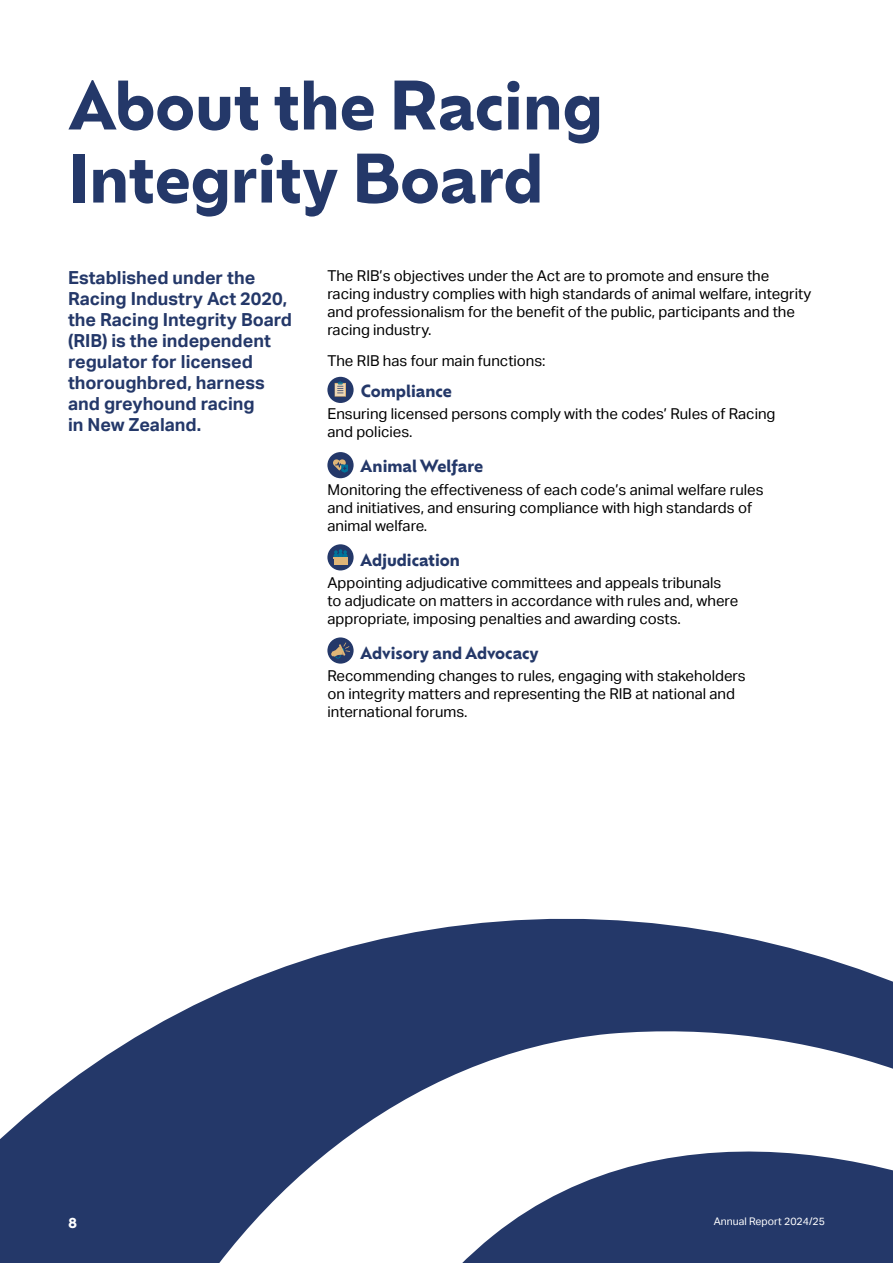
<style>
.page{position:relative;width:893px;height:1263px;background:#fff}
.page>*{position:absolute;margin:0;border:0;box-sizing:border-box;transform-origin:0 0}
.t1{font:700 65.25px/73.1px "Ofelia Display";color:#243869}
.t2{font:700 18px/21px "Aktiv Grotesk";color:#243869}
.t3{font:700 16.5px "Ofelia Display";color:#243869}
.t4{font:15px/18px "Aktiv Grotesk";color:#000}
.t5{font:700 13.5px "Ofelia Display";color:#fff}
.t6{font:10.5px "Aktiv Grotesk";color:#fff}
</style>
<div class="page">
<svg style="left:0;top:918px;width:893px;height:345px;fill:#243869"></svg>
<svg style="left:316px;top:1095px;width:577px;height:168px"></svg>
<div style="left:327px;top:377px;width:27px;height:26px;background:#243869;border-radius:50%"></div>
<svg style="left:335px;top:381px;width:11px;height:16px"></svg>
<div style="left:327px;top:452px;width:27px;height:26px;background:#243869;border-radius:50%"></div>
<svg style="left:333px;top:459px;width:15px;height:14px"></svg>
<svg style="left:327px;top:544px;width:27px;height:26px"></svg>
<div style="left:334px;top:558px;width:13px;height:6px;background:#dfb577"></div>
<svg style="left:333px;top:549px;width:15px;height:9px"></svg>
<svg style="left:327px;top:637px;width:27px;height:27px"></svg>
<svg style="left:331px;top:642px;width:19px;height:17px"></svg>
<h1 class="t1" style="left:68px;top:65px;width:536px">About the Racing<br>Integrity Board</h1>
<p class="t2" style="left:68px;top:267px;width:226px">Established under the<br>Racing Industry Act 2020, the Racing Integrity Board (RIB) is the independent regulator for licensed thoroughbred, harness and greyhound racing<br>in New Zealand.</p>
<p class="t4" style="left:327px;top:267px;width:485px">The RIB’s objectives under the Act are to promote and ensure the racing industry complies with high standards of animal welfare, integrity and professionalism for the benefit of the public, participants and the racing industry.</p>
<p class="t4" style="left:327px;top:352px;width:220px">The RIB has four main functions:</p>
<p class="t3" style="left:361px;top:379px;width:93px">Compliance</p>
<p class="t4" style="left:327px;top:405px;width:450px">Ensuring licensed persons comply with the codes’ Rules of Racing and policies.</p>
<p class="t3" style="left:360px;top:454px;width:124px">Animal Welfare</p>
<p class="t4" style="left:327px;top:480px;width:438px">Monitoring the effectiveness of each code’s animal welfare rules and initiatives, and ensuring compliance with high standards of animal welfare.</p>
<p class="t3" style="left:360px;top:547px;width:101px">Adjudication</p>
<p class="t4" style="left:327px;top:574px;width:412px">Appointing adjudicative committees and appeals tribunals to adjudicate on matters in accordance with rules and, where appropriate, imposing penalties and awarding costs.</p>
<p class="t3" style="left:360px;top:641px;width:180px">Advisory and Advocacy</p>
<p class="t4" style="left:327px;top:667px;width:420px">Recommending changes to rules, engaging with stakeholders on integrity matters and representing the RIB at national and international forums.</p>
<p class="t5" style="left:68px;top:1213px;width:11px">8</p>
<p class="t6" style="left:714px;top:1215px;width:113px">Annual Report 2024/25</p>
</div>
